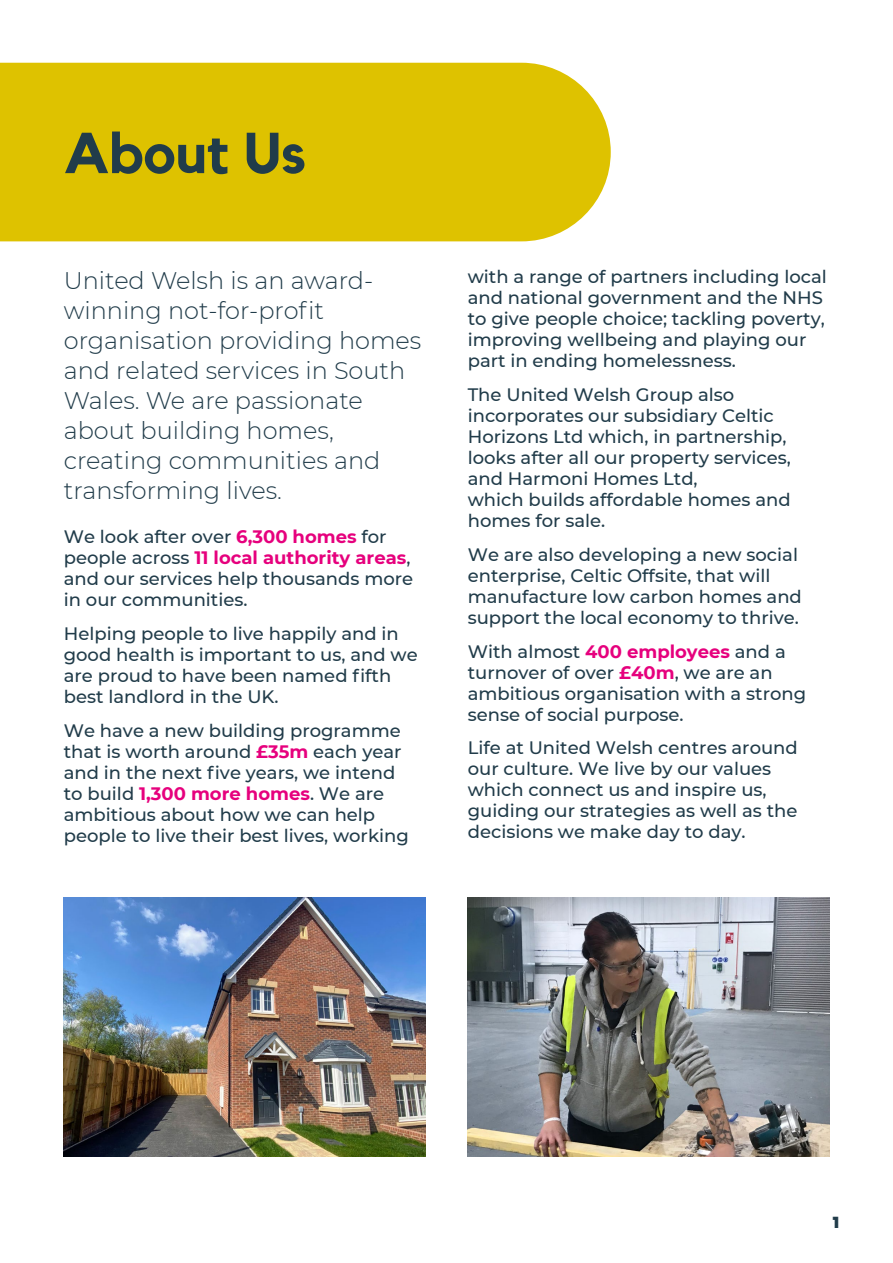
<style>
.page{position:relative;width:893px;height:1263px;background:#fff}
.page>*{position:absolute;margin:0;border:0;box-sizing:border-box;transform-origin:0 0}
.Headline{font:700 57px "Kollektif";color:#213c4a}
.Standfirst{font:300 24px/30px "Montserrat";color:#213c4a}
.t1{font:700 22.5px "Kollektif";color:#213c4a}
.Main_Body{font:500 18px/21px "Montserrat";color:#213c4a}
.s1{font-weight:700;color:#e6007d}
</style>
<div class="page">
<div style="left:0;top:63px;width:611px;height:178px;background:#dec200"></div>
<img style="left:64px;top:897px;width:361px;height:260px">
<img style="left:468px;top:897px;width:361px;height:260px">
<p class="Headline" style="left:64px;top:120px;width:244px">About Us</p>
<p class="Standfirst" style="left:64px;top:265px;width:359px">United Welsh is an award&shy;winning not-for-profit organisation providing homes and related services in South<br>Wales. We are passionate about building homes, creating communities and transforming lives.</p>
<p class="Main_Body" style="left:64px;top:526px;width:351px">We look after over <span class="s1">6,300 homes</span> for people across <span class="s1">11 local authority areas</span>, and our services help thousands more in our communities.</p>
<p class="Main_Body" style="left:64px;top:623px;width:355px">Helping people to live happily and in good health is important to us, and we are proud to have been named fifth best landlord in the UK.</p>
<p class="Main_Body" style="left:64px;top:719px;width:346px">We have a new building programme that is worth around <span class="s1">£35m</span> each year and in the next five years, we intend to build <span class="s1">1,300 more homes</span>. We are ambitious about how we can help people to live their best lives, working</p>
<p class="Main_Body" style="left:468px;top:266px;width:361px">with a range of partners including local and national government and the NHS to give people choice; tackling poverty, improving wellbeing and playing our part in ending homelessness.</p>
<p class="Main_Body" style="left:468px;top:383px;width:325px">The United Welsh Group also incorporates our subsidiary Celtic<br>Horizons Ltd which, in partnership, looks after all our property services, and Harmoni Homes Ltd,<br>which builds affordable homes and homes for sale.</p>
<p class="Main_Body" style="left:468px;top:543px;width:336px">We are also developing a new social enterprise, Celtic Offsite, that will manufacture low carbon homes and support the local economy to thrive.</p>
<p class="Main_Body" style="left:468px;top:640px;width:340px">With almost <span class="s1">400 employees</span> and a turnover of over <span class="s1">£40m</span>, we are an ambitious organisation with a strong sense of social purpose.</p>
<p class="Main_Body" style="left:468px;top:737px;width:332px">Life at United Welsh centres around our culture. We live by our values which connect us and inspire us, guiding our strategies as well as the decisions we make day to day.</p>
<p class="t1" style="left:832px;top:1207px;width:8px">1</p>
</div>
